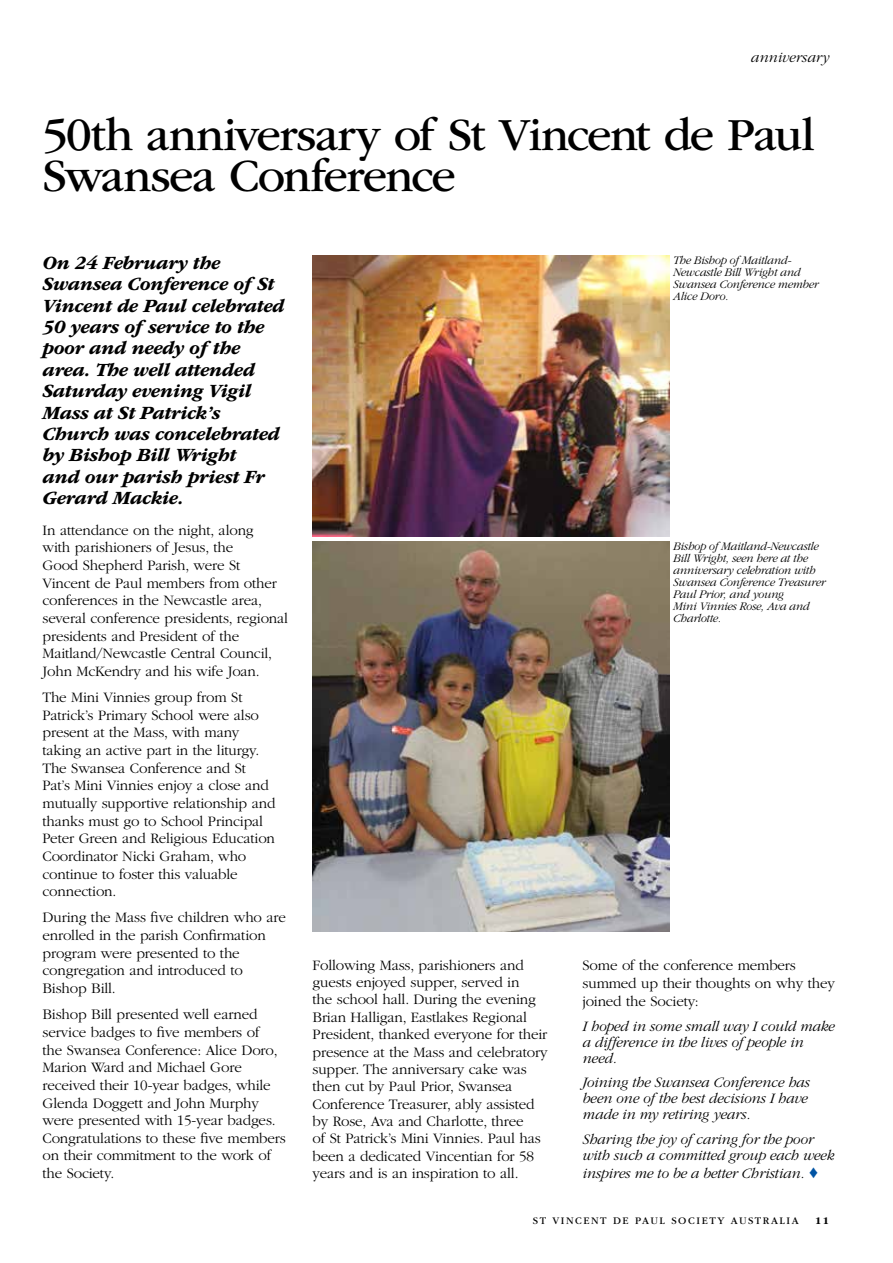
<style>
.page{position:relative;width:893px;height:1263px;background:#fff}
.page>*{position:absolute;margin:0;border:0;box-sizing:border-box;transform-origin:0 0}
.t1{font:48px/40.5px "ITC Garamond Std";letter-spacing:-.035em;color:#000}
.t2{font:italic 700 19.5px/21.5px "ITC Garamond Std";letter-spacing:-.02em;color:#000}
.t3{font:300 15px/17.7px "ITC Garamond Std";letter-spacing:-.01em;color:#000}
.t4{font:italic 300 15px/16px "ITC Garamond Std";letter-spacing:-.01em;color:#000}
.t5{font:italic 300 12px/12px "ITC Garamond Std";letter-spacing:-.02em;color:#000}
.t6{font:10.5px "ITC Garamond Std";letter-spacing:.15em;color:#000}
.t7{font:700 10.5px "ITC Garamond Std";color:#000}
.s1{color:#0054a4}
</style>
<div class="page">
<img style="left:313px;top:255px;width:356px;height:282px">
<img style="left:313px;top:541px;width:356px;height:390px">
<p class="t4" style="left:751px;top:49px;width:80px">anniversary</p>
<h1 class="t1" style="left:43px;top:115px;width:774px">50th anniversary of St Vincent de Paul<br>Swansea Conference</h1>
<p class="t2" style="left:43px;top:252px;width:244px">On 24 February the<br>Swansea Conference of St<br>Vincent de Paul celebrated<br>50 years of service to the poor and needy of the area. The well attended<br>Saturday evening Vigil<br>Mass at St Patrick’s<br>Church was concelebrated by Bishop Bill Wright<br>and our parish priest Fr<br>Gerard Mackie.</p>
<p class="t3" style="left:43px;top:521px;width:247px">In attendance on the night, along<br>with parishioners of Jesus, the<br>Good Shepherd Parish, were St Vincent de Paul members from other conferences in the Newcastle area, several conference presidents, regional presidents and President of the Maitland/Newcastle Central Council, John McKendry and his wife Joan.</p>
<p class="t3" style="left:43px;top:689px;width:234px">The Mini Vinnies group from St<br>Patrick’s Primary School were also present at the Mass, with many taking an active part in the liturgy.<br>The Swansea Conference and St<br>Pat’s Mini Vinnies enjoy a close and mutually supportive relationship and thanks must go to School Principal<br>Peter Green and Religious Education<br>Coordinator Nicki Graham, who continue to foster this valuable connection.</p>
<p class="t3" style="left:43px;top:909px;width:245px">During the Mass five children who are enrolled in the parish Confirmation program were presented to the congregation and introduced to<br>Bishop Bill.</p>
<p class="t3" style="left:43px;top:1006px;width:245px">Bishop Bill presented well earned service badges to five members of<br>the Swansea Conference: Alice Doro,<br>Marion Ward and Michael Gore received their 10-year badges, while<br>Glenda Doggett and John Murphy were presented with 15-year badges.<br>Congratulations to these five members on their commitment to the work of the Society.</p>
<p class="t5" style="left:673px;top:254px;width:147px">The Bishop of Maitland-<br>Newcastle Bill Wright and<br>Swansea Conference member<br>Alice Doro.</p>
<p class="t5" style="left:673px;top:540px;width:154px">Bishop of Maitland-Newcastle<br>Bill Wright, seen here at the anniversary celebration with<br>Swansea Conference Treasurer<br>Paul Prior, and young<br>Mini Vinnies Rose, Ava and<br>Charlotte.</p>
<p class="t3" style="left:313px;top:956px;width:237px">Following Mass, parishioners and guests enjoyed supper, served in<br>the school hall. During the evening Brian Halligan, Eastlakes Regional President, thanked everyone for their presence at the Mass and celebratory supper. The anniversary cake was then cut by Paul Prior, Swansea Conference Treasurer, ably assisted by Rose, Ava and Charlotte, three<br>of St Patrick’s Mini Vinnies. Paul has been a dedicated Vincentian for 58 years and is an inspiration to all.</p>
<p class="t3" style="left:583px;top:956px;width:254px;line-height:18.3px">Some of the conference members summed up their thoughts on why they joined the Society:</p>
<p class="t4" style="left:583px;top:1018px;width:254px">I hoped in some small way I could make a difference in the lives of people in need.</p>
<p class="t4" style="left:583px;top:1075px;width:229px">Joining the Swansea Conference has been one of the best decisions I have made in my retiring years.</p>
<p class="t4" style="left:583px;top:1131px;width:253px">Sharing the joy of caring for the poor with such a committed group each week</p>
<p class="t4" style="left:583px;top:1165px;width:237px">inspires me to be a better Christian. <span class="s1">♦</span></p>
<p class="t6" style="left:533px;top:1214px;width:267px">ST VINCENT DE PAUL SOCIETY AUSTRALIA</p>
<p class="t7" style="left:815px;top:1214px;width:16px">11</p>
</div>
